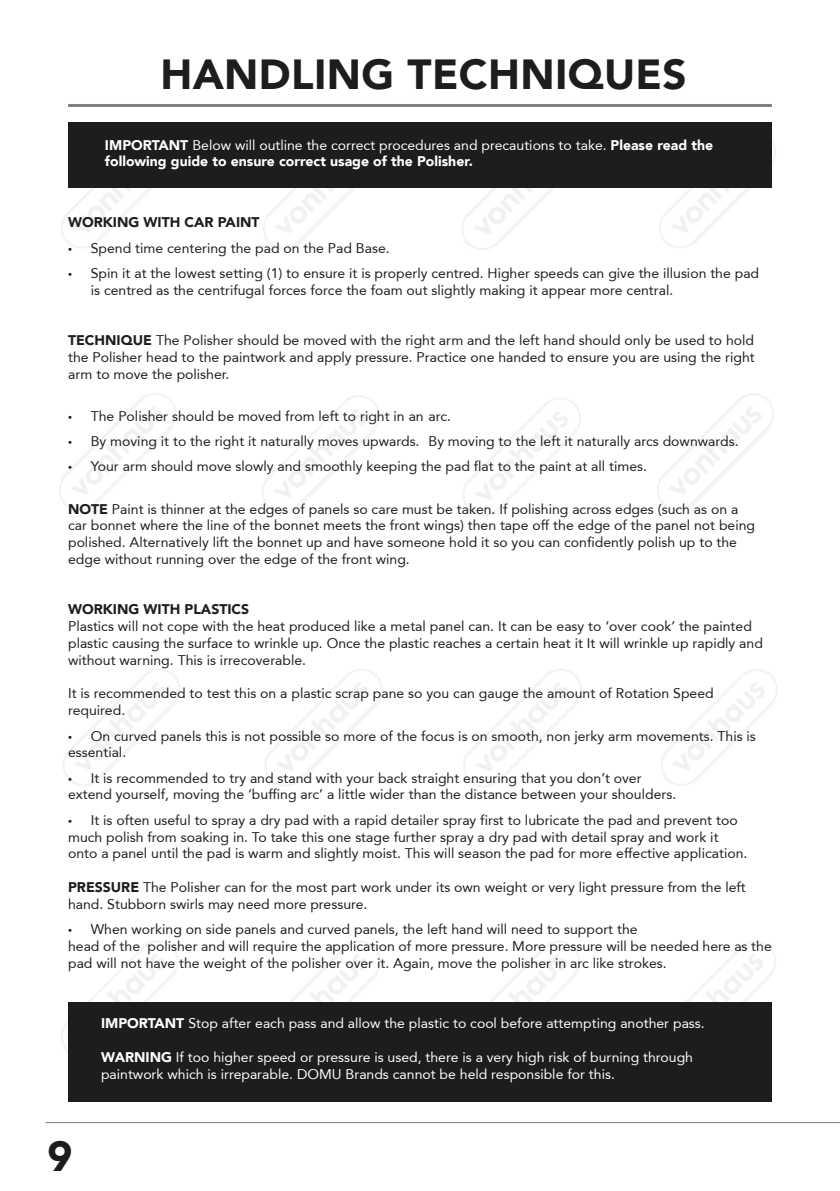
<style>
.page{position:relative;width:840px;height:1191px;background:#fff}
.page>*{position:absolute;margin:0;border:0;box-sizing:border-box;transform-origin:0 0}
.t1{font:900 42px "Avenir 95";letter-spacing:.01em;color:#1d1d1b}
.t2{font:14px/16.8px "Avenir 55 Roman";color:#1d1d1b}
.t3{font:14px/16.8px "Avenir 55 Roman";color:#fff}
.t4{font:900 14px/16.8px "Avenir 95";color:#fff}
.t5{font:900 14px "Avenir 95";color:#1d1d1b}
.s1{font-family:"Avenir 55 Roman";font-weight:400}
.s2{font-family:"Myriad Pro"}
.s3{font-family:"Avenir 95";font-weight:900}
</style>
<div class="page">
<img style="left:660px;top:122px;width:116px;height:126px">
<img style="left:687px;top:941px;width:89px;height:125px">
<hr style="left:68px;top:104px;width:703px;height:3px;background:#837e7d">
<div style="left:68px;top:122px;width:703px;height:66px;background:#1d1d1b"></div>
<div style="left:68px;top:1002px;width:703px;height:99px;background:#1d1d1b"></div>
<hr style="left:46px;top:1122px;width:793px;height:1px;background:#837e7d">
<p class="t1" style="left:160px;top:49px;width:527px">HANDLING TECHNIQUES</p>
<p class="t4" style="left:105px;top:136px;width:609px">IMPORTANT <span class="s1">Below will outline the correct procedures and precautions to take.</span> Please read the following guide to ensure correct usage of the Polisher.</p>
<p class="t5" style="left:68px;top:214px;width:193px">WORKING WITH CAR PAINT</p>
<p class="t2" style="left:68px;top:239px;width:323px"><span class="s2">•</span> Spend time centering the pad on the Pad Base.</p>
<p class="t2" style="left:91px;top:265px;width:669px;text-indent:-23px"><span class="s2">•</span> Spin it at the lowest setting (1) to ensure it is properly centred. Higher speeds can give the illusion the pad is centred as the centrifugal forces force the foam out slightly making it appear more central.</p>
<p class="t2" style="left:68px;top:332px;width:687px;text-align:justify"><span class="s3">TECHNIQUE</span> The Polisher should be moved with the right arm and the left hand should only be used to hold the Polisher head to the paintwork and apply pressure. Practice one handed to ensure you are using the right arm to move the polisher.</p>
<p class="t2" style="left:68px;top:408px;width:384px"><span class="s2">•</span> The Polisher should be moved from left to right in an arc.</p>
<p class="t2" style="left:68px;top:433px;width:671px"><span class="s2">•</span> By moving it to the right it naturally moves upwards. By moving to the left it naturally arcs downwards.</p>
<p class="t2" style="left:68px;top:458px;width:580px"><span class="s2">•</span> Your arm should move slowly and smoothly keeping the pad flat to the paint at all times.</p>
<p class="t2" style="left:68px;top:500px;width:688px"><span class="s3">NOTE</span> Paint is thinner at the edges of panels so care must be taken. If polishing across edges (such as on a car bonnet where the line of the bonnet meets the front wings) then tape off the edge of the panel not being polished. Alternatively lift the bonnet up and have someone hold it so you can confidently polish up to the edge without running over the edge of the front wing.</p>
<p class="t5" style="left:68px;top:601px;width:182px">WORKING WITH PLASTICS</p>
<p class="t2" style="left:68px;top:618px;width:696px">Plastics will not cope with the heat produced like a metal panel can. It can be easy to ‘over cook’ the painted plastic causing the surface to wrinkle up. Once the plastic reaches a certain heat it It will wrinkle up rapidly and without warning. This is irrecoverable.</p>
<p class="t2" style="left:68px;top:685px;width:646px">It is recommended to test this on a plastic scrap pane so you can gauge the amount of Rotation Speed required.</p>
<p class="t2" style="left:68px;top:727px;width:689px"><span class="s2">•</span> On curved panels this is not possible so more of the focus is on smooth, non jerky arm movements. This is essential.</p>
<p class="t2" style="left:68px;top:769px;width:609px"><span class="s2">•</span> It is recommended to try and stand with your back straight ensuring that you don’t over extend yourself, moving the ‘buffing arc’ a little wider than the distance between your shoulders.</p>
<p class="t2" style="left:68px;top:811px;width:680px"><span class="s2">•</span> It is often useful to spray a dry pad with a rapid detailer spray first to lubricate the pad and prevent too much polish from soaking in. To take this one stage further spray a dry pad with detail spray and work it onto a panel until the pad is warm and slightly moist. This will season the pad for more effective application.</p>
<p class="t2" style="left:68px;top:879px;width:679px"><span class="s3">PRESSURE</span> The Polisher can for the most part work under its own weight or very light pressure from the left hand. Stubborn swirls may need more pressure.</p>
<p class="t2" style="left:68px;top:921px;width:704px"><span class="s2">•</span> When working on side panels and curved panels, the left hand will need to support the<br>head of the polisher and will require the application of more pressure. More pressure will be needed here as the pad will not have the weight of the polisher over it. Again, move the polisher in arc like strokes.</p>
<p class="t1" style="left:47px;top:1131px;width:26px">9</p>
<p class="t3" style="left:101px;top:1015px;width:605px"><span class="s3">IMPORTANT</span> Stop after each pass and allow the plastic to cool before attempting another pass.</p>
<p class="t3" style="left:101px;top:1048px;width:593px"><span class="s3">WARNING</span> If too higher speed or pressure is used, there is a very high risk of burning through paintwork which is irreparable. DOMU Brands cannot be held responsible for this.</p>
</div>
